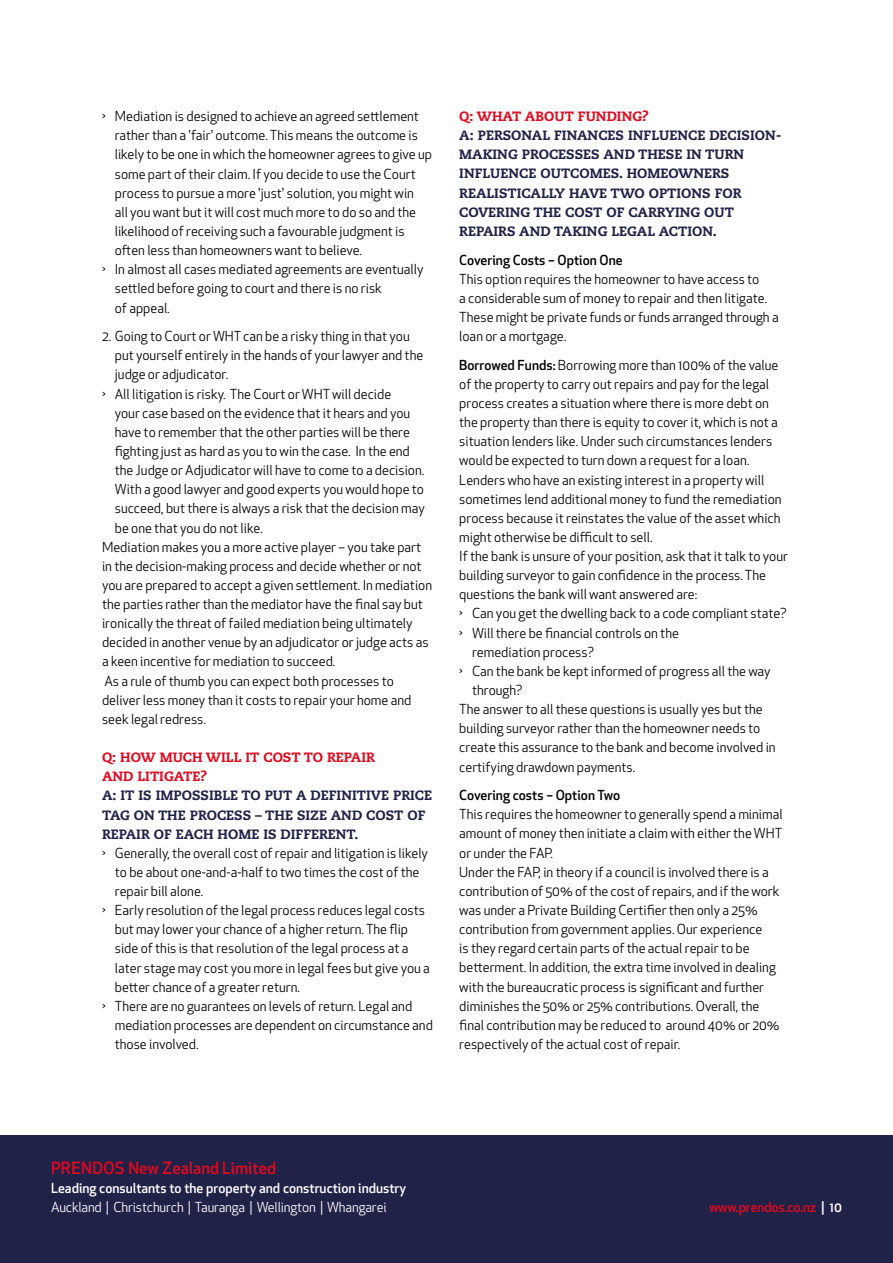
<style>
.page{position:relative;width:893px;height:1263px;background:#fff}
.page>*{position:absolute;margin:0;border:0;box-sizing:border-box;transform-origin:0 0}
.t1{font:500 16.5px "Apex New";color:#e1081e}
.t2{font:13.5px/19.2px "Apex New";color:#000}
.t3{font:800 13.5px/19.2px "Caecilia LT Std";color:#212248}
.t4{font:800 13.5px/19.2px "Caecilia LT Std";color:#e1081e}
.t5{font:500 13.5px "Apex New";color:#fff}
.t6{font:13.5px "Apex New";letter-spacing:-.01em;color:#fff}
.t7{font:500 13.5px "Apex New";color:#000}
.t8{font:500 13.5px "Apex New";letter-spacing:-.01em;color:#e1081e}
.s1{font-weight:500}
.s2{color:#fff}
</style>
<div class="page">
<div style="left:0;top:1135px;width:893px;height:128px;background:#212248"></div>
<p class="t2" style="left:102px;top:107px;width:318px">˶ Mediation is designed to achieve an agreed settlement</p>
<p class="t2" style="left:115px;top:126px;width:305px">rather than a 'fair' outcome. This means the outcome is</p>
<p class="t2" style="left:115px;top:145px;width:319px">likely to be one in which the homeowner agrees to give up</p>
<p class="t2" style="left:115px;top:164px;width:302px">some part of their claim. If you decide to use the Court</p>
<p class="t2" style="left:115px;top:183px;width:301px">process to pursue a more 'just' solution, you might win</p>
<p class="t2" style="left:115px;top:202px;width:303px">all you want but it will cost much more to do so and the</p>
<p class="t2" style="left:115px;top:221px;width:291px">likelihood of receiving such a favourable judgment is</p>
<p class="t2" style="left:115px;top:241px;width:249px">often less than homeowners want to believe.</p>
<p class="t2" style="left:102px;top:260px;width:323px">˶ In almost all cases mediated agreements are eventually</p>
<p class="t2" style="left:115px;top:279px;width:269px">settled before going to court and there is no risk</p>
<p class="t2" style="left:115px;top:298px;width:57px">of appeal.</p>
<p class="t2" style="left:102px;top:327px;width:309px">2. Going to Court or WHT can be a risky thing in that you</p>
<p class="t2" style="left:115px;top:346px;width:310px">put yourself entirely in the hands of your lawyer and the</p>
<p class="t2" style="left:115px;top:365px;width:115px">judge or adjudicator.</p>
<p class="t2" style="left:102px;top:384px;width:291px">˶ All litigation is risky. The Court or WHT will decide</p>
<p class="t2" style="left:115px;top:403px;width:297px">your case based on the evidence that it hears and you</p>
<p class="t2" style="left:115px;top:422px;width:297px">have to remember that the other parties will be there</p>
<p class="t2" style="left:115px;top:441px;width:297px">fighting just as hard as you to win the case. In the end</p>
<p class="t2" style="left:115px;top:461px;width:311px">the Judge or Adjudicator will have to come to a decision.</p>
<p class="t2" style="left:115px;top:480px;width:311px">With a good lawyer and good experts you would hope to</p>
<p class="t2" style="left:115px;top:499px;width:312px">succeed, but there is always a risk that the decision may</p>
<p class="t2" style="left:115px;top:518px;width:150px">be one that you do not like.</p>
<p class="t2" style="left:102px;top:537px;width:321px">Mediation makes you a more active player – you take part</p>
<p class="t2" style="left:102px;top:556px;width:321px">in the decision-making process and decide whether or not</p>
<p class="t2" style="left:102px;top:575px;width:332px">you are prepared to accept a given settlement. In mediation</p>
<p class="t2" style="left:102px;top:595px;width:322px">the parties rather than the mediator have the final say but</p>
<p class="t2" style="left:102px;top:614px;width:312px">ironically the threat of failed mediation being ultimately</p>
<p class="t2" style="left:102px;top:633px;width:328px">decided in another venue by an adjudicator or judge acts as</p>
<p class="t2" style="left:102px;top:652px;width:235px">a keen incentive for mediation to succeed.</p>
<p class="t2" style="left:104px;top:671px;width:291px">As a rule of thumb you can expect both processes to</p>
<p class="t2" style="left:102px;top:690px;width:311px">deliver less money than it costs to repair your home and</p>
<p class="t2" style="left:102px;top:709px;width:106px">seek legal redress.</p>
<p class="t4" style="left:102px;top:748px;width:274px">Q: HOW MUCH WILL IT COST TO REPAIR<br>AND LITIGATE?</p>
<p class="t3" style="left:102px;top:786px;width:332px">A: IT IS IMPOSSIBLE TO PUT A DEFINITIVE PRICE<br>TAG ON THE PROCESS – THE SIZE AND COST OF<br>REPAIR OF EACH HOME IS DIFFERENT.</p>
<p class="t2" style="left:102px;top:843px;width:327px">˶ Generally, the overall cost of repair and litigation is likely</p>
<p class="t2" style="left:115px;top:862px;width:306px">to be about one-and-a-half to two times the cost of the</p>
<p class="t2" style="left:115px;top:881px;width:90px">repair bill alone.</p>
<p class="t2" style="left:102px;top:901px;width:324px">˶ Early resolution of the legal process reduces legal costs</p>
<p class="t2" style="left:115px;top:920px;width:295px">but may lower your chance of a higher return. The flip</p>
<p class="t2" style="left:115px;top:939px;width:295px">side of this is that resolution of the legal process at a</p>
<p class="t2" style="left:115px;top:958px;width:317px">later stage may cost you more in legal fees but give you a</p>
<p class="t2" style="left:115px;top:977px;width:187px">better chance of a greater return.</p>
<p class="t2" style="left:102px;top:996px;width:312px">˶ There are no guarantees on levels of return. Legal and</p>
<p class="t2" style="left:115px;top:1015px;width:320px">mediation processes are dependent on circumstance and</p>
<p class="t2" style="left:115px;top:1034px;width:85px">those involved.</p>
<p class="t4" style="left:459px;top:107px;width:191px">Q: WHAT ABOUT FUNDING?</p>
<p class="t3" style="left:459px;top:126px;width:324px">A: PERSONAL FINANCES INFLUENCE DECISION-MAKING PROCESSES AND THESE IN TURN INFLUENCE OUTCOMES. HOMEOWNERS REALISTICALLY HAVE TWO OPTIONS FOR COVERING THE COST OF CARRYING OUT REPAIRS AND TAKING LEGAL ACTION.</p>
<p class="t7" style="left:459px;top:251px;width:165px">Covering Costs – Option One</p>
<p class="t2" style="left:459px;top:269px;width:321px">This option requires the homeowner to have access to<br>a considerable sum of money to repair and then litigate.<br>These might be private funds or funds arranged through a loan or a mortgage.</p>
<p class="t2" style="left:459px;top:355px;width:321px"><span class="s1">Borrowed Funds:</span> Borrowing more than 100% of the value</p>
<p class="t2" style="left:459px;top:374px;width:311px">of the property to carry out repairs and pay for the legal</p>
<p class="t2" style="left:459px;top:393px;width:311px">process creates a situation where there is more debt on</p>
<p class="t2" style="left:459px;top:413px;width:320px">the property than there is equity to cover it, which is not a</p>
<p class="t2" style="left:459px;top:432px;width:315px">situation lenders like. Under such circumstances lenders</p>
<p class="t2" style="left:459px;top:451px;width:292px">would be expected to turn down a request for a loan.</p>
<p class="t2" style="left:459px;top:470px;width:306px">Lenders who have an existing interest in a property will</p>
<p class="t2" style="left:459px;top:489px;width:324px">sometimes lend additional money to fund the remediation</p>
<p class="t2" style="left:459px;top:508px;width:323px">process because it reinstates the value of the asset which</p>
<p class="t2" style="left:459px;top:527px;width:195px">might otherwise be difficult to sell.</p>
<p class="t2" style="left:459px;top:546px;width:330px">If the bank is unsure of your position, ask that it talk to your</p>
<p class="t2" style="left:459px;top:566px;width:308px">building surveyor to gain confidence in the process. The</p>
<p class="t2" style="left:459px;top:585px;width:240px">questions the bank will want answered are:</p>
<p class="t2" style="left:459px;top:604px;width:329px">˶ Can you get the dwelling back to a code compliant state?</p>
<p class="t2" style="left:459px;top:623px;width:221px">˶ Will there be financial controls on the</p>
<p class="t2" style="left:472px;top:642px;width:124px">remediation process?</p>
<p class="t2" style="left:459px;top:661px;width:313px">˶ Can the bank be kept informed of progress all the way</p>
<p class="t2" style="left:472px;top:680px;width:52px">through?</p>
<p class="t2" style="left:459px;top:700px;width:305px">The answer to all these questions is usually yes but the</p>
<p class="t2" style="left:459px;top:719px;width:303px">building surveyor rather than the homeowner needs to</p>
<p class="t2" style="left:459px;top:738px;width:318px">create this assurance to the bank and become involved in</p>
<p class="t2" style="left:459px;top:757px;width:178px">certifying drawdown payments.</p>
<p class="t7" style="left:459px;top:786px;width:162px">Covering costs – Option Two</p>
<p class="t2" style="left:459px;top:805px;width:325px">This requires the homeowner to generally spend a minimal amount of money then initiate a claim with either the WHT or under the FAP.<br>Under the FAP, in theory if a council is involved there is a contribution of 50% of the cost of repairs, and if the work was under a Private Building Certifier then only a 25% contribution from government applies. Our experience<br>is they regard certain parts of the actual repair to be betterment. In addition, the extra time involved in dealing with the bureaucratic process is significant and further diminishes the 50% or 25% contributions. Overall, the final contribution may be reduced to around 40% or 20% respectively of the actual cost of repair.</p>
<p class="t1" style="left:51px;top:1156px;width:227px">PRENDOS New Zealand Limited</p>
<p class="t5" style="left:51px;top:1179px;width:357px">Leading consultants to the property and construction industry</p>
<p class="t6" style="left:51px;top:1198px;width:337px">Auckland | Christchurch | Tauranga | Wellington | Whangarei</p>
<p class="t8" style="left:709px;top:1198px;width:134px">www.prendos.co.nz <span class="s2">| 10</span></p>
</div>
